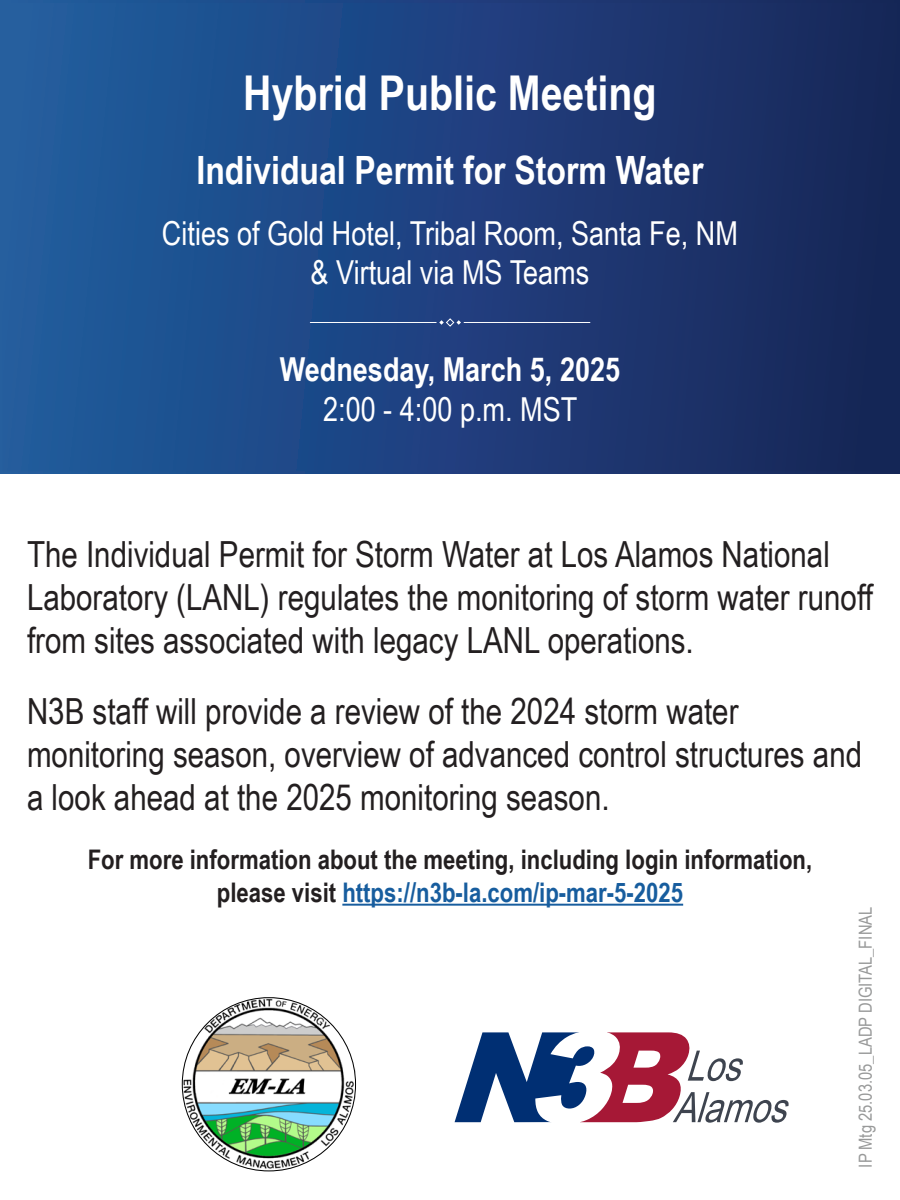
<style>
.page{position:relative;width:900px;height:1200px;background:#fff}
.page>*{position:absolute;margin:0;border:0;box-sizing:border-box;transform-origin:0 0}
.Ad_Heading_1{font:700 48px "Arial Narrow";color:#fff}
.Ad_Subheading{font:700 39px "Arial Narrow";color:#fff}
.Ad_Body_Text{font:36px/43.2px "Arial Narrow";color:#231f20}
.Ad_Subheading_2{font:33px/39.6px "Arial Narrow";color:#fff;text-align:center}
.Ad_Date{font:700 33px "Arial Narrow";color:#fff}
.Ad_Time{font:33px "Arial Narrow";color:#fff}
.Ad_Body_Text_CTR{font:700 27px/32.4px "Arial Narrow";color:#231f20;text-align:center}
.Graphic_TAG{font:18px "Arial Narrow";color:#989999}
.s1{color:#175d9e}
</style>
<div class="page">
<img style="left:182px;top:998px;width:174px;height:173px">
<svg style="left:455px;top:1032px;width:334px;height:91px"></svg>
<hr style="left:342px;top:904px;width:341px;height:2px;background:#175d9e">
<div style="left:1px;top:1px;width:898px;height:472px;background:linear-gradient(to right,#215ea1,#192459)"></div>
<hr style="left:310px;top:322px;width:126px;height:1px;background:#fff">
<hr style="left:464px;top:322px;width:126px;height:1px;background:#fff">
<svg style="left:439px;top:318px;width:22px;height:9px"></svg>
<p class="Ad_Heading_1" style="left:243px;top:57px;width:415px">Hybrid Public Meeting</p>
<p class="Ad_Subheading" style="left:196px;top:141px;width:509px">Individual Permit for Storm Water</p>
<p class="Ad_Subheading_2" style="left:162px;top:212px;width:578px">Cities of Gold Hotel, Tribal Room, Santa Fe, NM &amp; Virtual via MS Teams</p>
<p class="Ad_Date" style="left:280px;top:345px;width:342px">Wednesday, March 5, 2025</p>
<p class="Ad_Time" style="left:323px;top:385px;width:256px">2:00 - 4:00 p.m. MST</p>
<p class="Ad_Body_Text" style="left:27px;top:531px;width:847px">The Individual Permit for Storm Water at Los Alamos National<br>Laboratory (LANL) regulates the monitoring of storm water runoff from sites associated with legacy LANL operations.</p>
<p class="Ad_Body_Text" style="left:27px;top:688px;width:837px">N3B staff will provide a review of the 2024 storm water monitoring season, overview of advanced control structures and a look ahead at the 2025 monitoring season.</p>
<p class="Ad_Body_Text_CTR" style="left:88px;top:842px;width:726px">For more information about the meeting, including login information, please visit <span class="s1">https://n3b-la.com/ip-mar-5-2025</span></p>
<p class="Graphic_TAG" style="left:852px;top:1168px;width:262px;rotate:-90deg">IP Mtg 25.03.05_LADP DIGITAL_FINAL</p>
</div>
